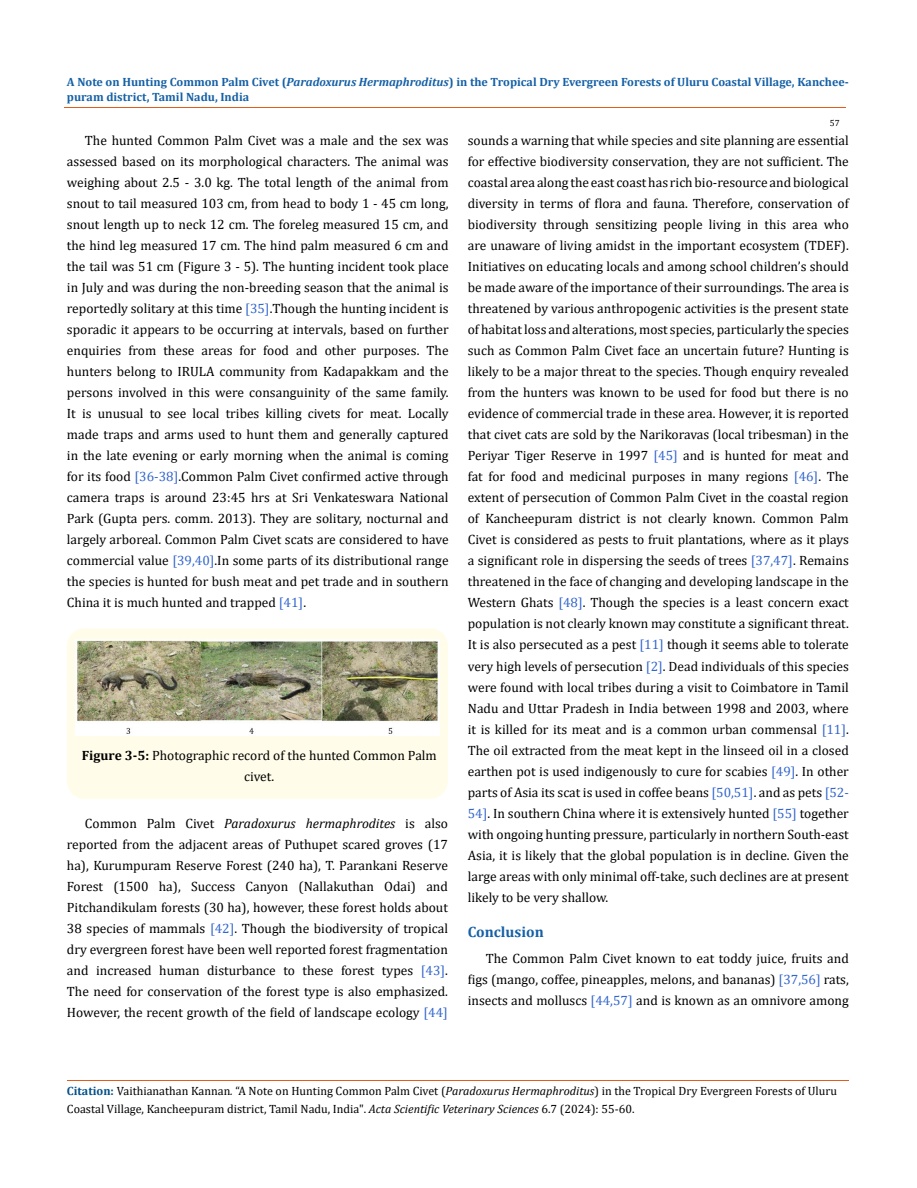
<style>
.page{position:relative;width:917px;height:1188px;background:#fff}
.page>*{position:absolute;margin:0;border:0;box-sizing:border-box;transform-origin:0 0}
.t1{font:700 15px "Cambria";color:#1560a6}
.t2{font:13.5px/21px "Cambria";color:#000;text-align:justify}
.t3{font:12px/18px "Cambria";color:#000}
.t4{font:700 12px/15px "Cambria";color:#1560a6}
.t5{font:9px "Cambria";color:#000}
.s1{font-style:italic}
.s2{color:#36c}
.s3{font-weight:700}
.s4{font-weight:700;color:#035089}
</style>
<div class="page">
<div style="left:67px;top:628px;width:381px;height:171px;background:#fffde9;border-radius:18px"></div>
<img style="left:75px;top:639px;width:364px;height:97px">
<hr style="left:64px;top:108px;width:781px;height:1px;background:#e05d1a">
<hr style="left:67px;top:1080px;width:781px;height:1px;background:#e05d1a">
<p class="t4" style="left:67px;top:74px;width:783px">A Note on Hunting Common Palm Civet (<span class="s1">Paradoxurus Hermaphroditus</span>) in the Tropical Dry Evergreen Forests of Uluru Coastal Village, Kanchee&shy;puram district, Tamil Nadu, India</p>
<p class="t2" style="left:67px;top:130px;width:383px;text-indent:18px">The hunted Common Palm Civet was a male and the sex was assessed based on its morphological characters. The animal was weighing about 2.5 - 3.0 kg. The total length of the animal from snout to tail measured 103 cm, from head to body 1 - 45 cm long, snout length up to neck 12 cm. The foreleg measured 15 cm, and the hind leg measured 17 cm. The hind palm measured 6 cm and the tail was 51 cm (Figure 3 - 5). The hunting incident took place in July and was during the non-breeding season that the animal is reportedly solitary at this time <span class="s2">[35]</span>.Though the hunting incident is sporadic it appears to be occurring at intervals, based on further enquiries from these areas for food and other purposes. The hunters belong to IRULA community from Kadapakkam and the persons involved in this were consanguinity of the same family.<br>It is unusual to see local tribes killing civets for meat. Locally made traps and arms used to hunt them and generally captured in the late evening or early morning when the animal is coming for its food <span class="s2">[36-38]</span>.Common Palm Civet confirmed active through camera traps is around 23:45 hrs at Sri Venkateswara National Park (Gupta pers. comm. 2013). They are solitary, nocturnal and largely arboreal. Common Palm Civet scats are considered to have commercial value <span class="s2">[39,40]</span>.In some parts of its distributional range the species is hunted for bush meat and pet trade and in southern China it is much hunted and trapped <span class="s2">[41]</span>.</p>
<p class="t2" style="left:82px;top:745px;width:356px;text-align:center"><span class="s3">Figure 3-5:</span> Photographic record of the hunted Common Palm civet.</p>
<p class="t2" style="left:67px;top:812px;width:382px;text-indent:18px">Common Palm Civet <span class="s1">Paradoxurus hermaphrodites</span> is also reported from the adjacent areas of Puthupet scared groves (17 ha), Kurumpuram Reserve Forest (240 ha), T. Parankani Reserve Forest (1500 ha), Success Canyon (Nallakuthan Odai) and Pitchandikulam forests (30 ha), however, these forest holds about 38 species of mammals <span class="s2">[42]</span>. Though the biodiversity of tropical dry evergreen forest have been well reported forest fragmentation and increased human disturbance to these forest types <span class="s2">[43]</span>.<br>The need for conservation of the forest type is also emphasized.<br>However, the recent growth of the field of landscape ecology <span class="s2">[44]</span></p>
<p class="t5" style="left:829px;top:118px;width:11px">57</p>
<p class="t2" style="left:468px;top:130px;width:382px">sounds a warning that while species and site planning are essential for effective biodiversity conservation, they are not sufficient. The coastal area along the east coast has rich bio-resource and biological diversity in terms of flora and fauna. Therefore, conservation of biodiversity through sensitizing people living in this area who are unaware of living amidst in the important ecosystem (TDEF).<br>Initiatives on educating locals and among school children’s should be made aware of the importance of their surroundings. The area is threatened by various anthropogenic activities is the present state of habitat loss and alterations, most species, particularly the species such as Common Palm Civet face an uncertain future? Hunting is likely to be a major threat to the species. Though enquiry revealed from the hunters was known to be used for food but there is no evidence of commercial trade in these area. However, it is reported that civet cats are sold by the Narikoravas (local tribesman) in the Periyar Tiger Reserve in 1997 <span class="s2">[45]</span> and is hunted for meat and fat for food and medicinal purposes in many regions <span class="s2">[46]</span>. The extent of persecution of Common Palm Civet in the coastal region of Kancheepuram district is not clearly known. Common Palm Civet is considered as pests to fruit plantations, where as it plays a significant role in dispersing the seeds of trees <span class="s2">[37,47]</span>. Remains threatened in the face of changing and developing landscape in the Western Ghats <span class="s2">[48]</span>. Though the species is a least concern exact population is not clearly known may constitute a significant threat.<br>It is also persecuted as a pest <span class="s2">[11]</span> though it seems able to tolerate very high levels of persecution <span class="s2">[2]</span>. Dead individuals of this species were found with local tribes during a visit to Coimbatore in Tamil Nadu and Uttar Pradesh in India between 1998 and 2003, where it is killed for its meat and is a common urban commensal <span class="s2">[11]</span>.<br>The oil extracted from the meat kept in the linseed oil in a closed earthen pot is used indigenously to cure for scabies <span class="s2">[49]</span>. In other parts of Asia its scat is used in coffee beans <span class="s2">[50,51]</span>. and as pets <span class="s2">[52- 54]</span>. In southern China where it is extensively hunted <span class="s2">[55]</span> together with ongoing hunting pressure, particularly in northern South-east Asia, it is likely that the global population is in decline. Given the large areas with only minimal off-take, such declines are at present likely to be very shallow.</p>
<p class="t1" style="left:468px;top:922px;width:77px">Conclusion</p>
<p class="t2" style="left:468px;top:948px;width:382px;text-indent:18px">The Common Palm Civet known to eat toddy juice, fruits and figs (mango, coffee, pineapples, melons, and bananas) <span class="s2">[37,56]</span> rats, insects and molluscs <span class="s2">[44,57]</span> and is known as an omnivore among</p>
<p class="t3" style="left:67px;top:1082px;width:771px"><span class="s4">Citation:</span> Vaithianathan Kannan<span class="s1">.</span> “A Note on Hunting Common Palm Civet (<span class="s1">Paradoxurus Hermaphroditus</span>) in the Tropical Dry Evergreen Forests of Uluru<br>Coastal Village, Kancheepuram district, Tamil Nadu, India". <span class="s1">Acta Scientific Veterinary Sciences</span> 6.7 (2024): 55-60.</p>
</div>
